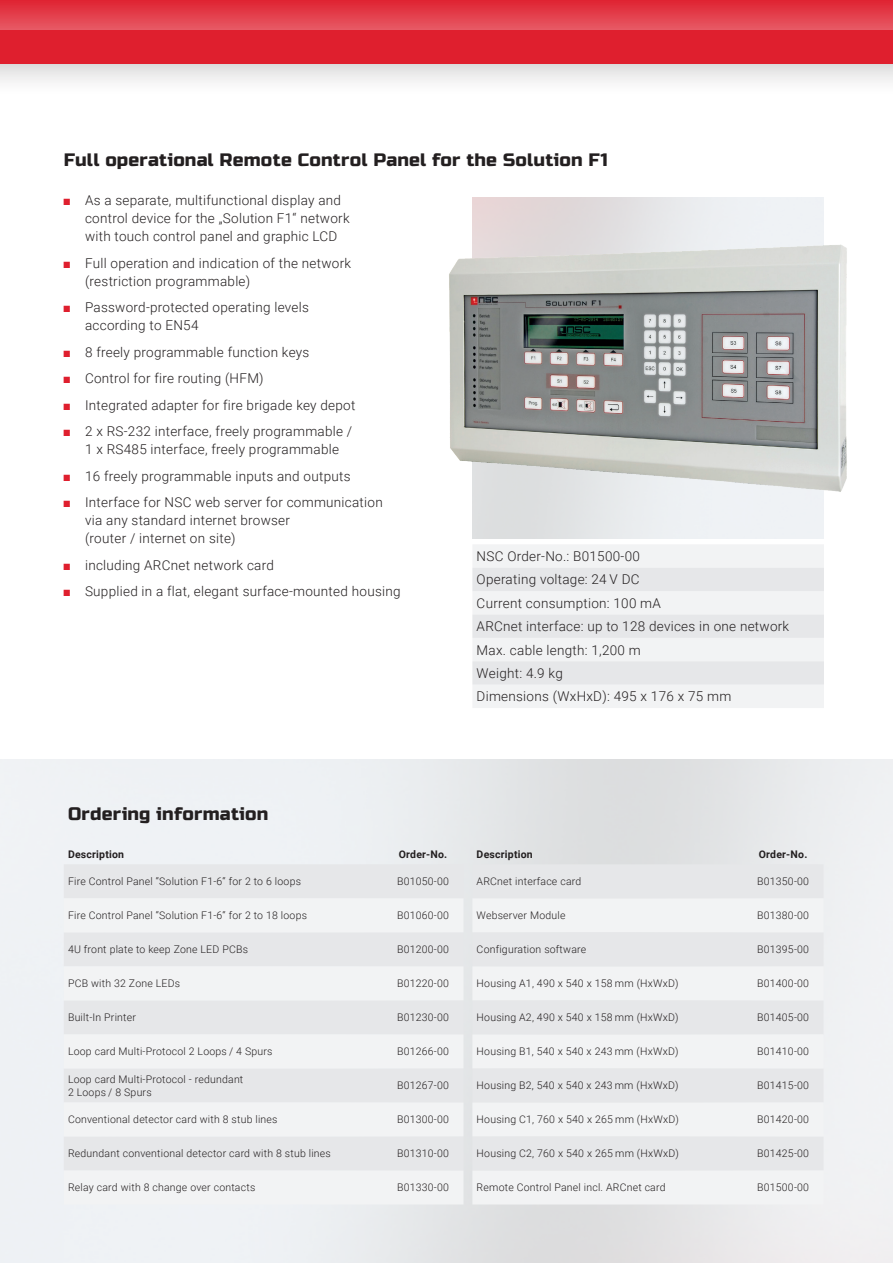
<style>
.page{position:relative;width:893px;height:1263px;background:#fff}
.page>*{position:absolute;margin:0;border:0;box-sizing:border-box;transform-origin:0 0}
.t1{font:18px "Russo One";letter-spacing:.01em;color:#231f20}
.t2{font:300 13.5px/18px "Roboto";letter-spacing:.02em;color:#231f20}
.t3{font:300 10.5px/13.5px "Roboto";letter-spacing:.02em;color:#231f20}
.t4{font:700 10.5px "Roboto";letter-spacing:.02em;color:#231f20}
.s1{font-family:"Arial Narrow";font-weight:400;color:#df1f2e}
</style>
<div class="page">
<img style="left:449px;top:237px;width:398px;height:262px">
<div style="left:473px;top:545px;width:351px;height:163px;background:#f2f3f4"></div>
<svg style="left:472px;top:568px;width:352px;height:117px"></svg>
<div style="left:64px;top:864px;width:399px;height:34px;background:#e6e7e9"></div>
<svg style="left:64px;top:898px;width:399px;height:306px;fill:#f2f3f4"></svg>
<div style="left:472px;top:864px;width:351px;height:34px;background:#e6e7e9"></div>
<svg style="left:472px;top:898px;width:351px;height:306px;fill:#f2f3f4"></svg>
<svg style="left:0;top:63px;width:893px;height:19px;fill:#e9e9e9"></svg>
<div style="left:0;top:0;width:893px;height:63px;background:#df1f2e"></div>
<div style="left:0;top:0;width:893px;height:30px;background:linear-gradient(to bottom,#df2332,#e75864)"></div>
<h1 class="t1" style="left:64px;top:149px;width:546px">Full operational Remote Control Panel for the Solution F1</h1>
<p class="t2" style="left:85px;top:191px;width:266px;text-indent:-21px"><span class="s1">■</span> As a separate, multifunctional display and control device for the „Solution F1“ network with touch control panel and graphic LCD</p>
<p class="t2" style="left:85px;top:253px;width:268px;text-indent:-21px"><span class="s1">■</span> Full operation and indication of the network (restriction programmable)</p>
<p class="t2" style="left:85px;top:298px;width:225px;text-indent:-21px"><span class="s1">■</span> Password-protected operating levels according to EN54</p>
<p class="t2" style="left:64px;top:342px;width:247px"><span class="s1">■</span> 8 freely programmable function keys</p>
<p class="t2" style="left:64px;top:369px;width:201px"><span class="s1">■</span> Control for fire routing (HFM)</p>
<p class="t2" style="left:64px;top:395px;width:293px"><span class="s1">■</span> Integrated adapter for fire brigade key depot</p>
<p class="t2" style="left:64px;top:422px;width:290px;text-align:center"><span class="s1">■</span> 2 x RS-232 interface, freely programmable /<br>1 x RS485 interface, freely programmable</p>
<p class="t2" style="left:64px;top:466px;width:288px"><span class="s1">■</span> 16 freely programmable inputs and outputs</p>
<p class="t2" style="left:85px;top:493px;width:299px;text-indent:-21px"><span class="s1">■</span> Interface for NSC web server for communication via any standard internet browser<br>(router / internet on site)</p>
<p class="t2" style="left:64px;top:555px;width:212px"><span class="s1">■</span> including ARCnet network card</p>
<p class="t2" style="left:64px;top:582px;width:338px"><span class="s1">■</span> Supplied in a flat, elegant surface-mounted housing</p>
<p class="t2" style="left:477px;top:544px;width:314px;line-height:23.4px">NSC Order-No.: B01500-00<br>Operating voltage: 24 V DC<br>Current consumption: 100 mA<br>ARCnet interface: up to 128 devices in one network<br>Max. cable length: 1,200 m<br>Weight: 4.9 kg<br>Dimensions (WxHxD): 495 x 176 x 75 mm</p>
<h1 class="t1" style="left:68px;top:803px;width:202px">Ordering information</h1>
<p class="t4" style="left:68px;top:846px;width:58px">Description</p>
<p class="t4" style="left:399px;top:846px;width:50px">Order-No.</p>
<p class="t3" style="left:68px;top:874px;width:234px">Fire Control Panel “Solution F1-6“ for 2 to 6 loops</p>
<p class="t3" style="left:397px;top:874px;width:53px">B01050-00</p>
<p class="t3" style="left:68px;top:908px;width:240px">Fire Control Panel “Solution F1-6“ for 2 to 18 loops</p>
<p class="t3" style="left:397px;top:908px;width:53px">B01060-00</p>
<p class="t3" style="left:68px;top:942px;width:181px">4U front plate to keep Zone LED PCBs</p>
<p class="t3" style="left:397px;top:942px;width:53px">B01200-00</p>
<p class="t3" style="left:68px;top:976px;width:114px">PCB with 32 Zone LEDs</p>
<p class="t3" style="left:397px;top:976px;width:53px">B01220-00</p>
<p class="t3" style="left:68px;top:1010px;width:69px">Built-In Printer</p>
<p class="t3" style="left:397px;top:1010px;width:53px">B01230-00</p>
<p class="t3" style="left:68px;top:1044px;width:206px">Loop card Multi-Protocol 2 Loops / 4 Spurs</p>
<p class="t3" style="left:397px;top:1044px;width:53px">B01266-00</p>
<p class="t3" style="left:68px;top:1072px;width:177px">Loop card Multi-Protocol - redundant<br>2 Loops / 8 Spurs</p>
<p class="t3" style="left:397px;top:1078px;width:53px">B01267-00</p>
<p class="t3" style="left:68px;top:1112px;width:211px">Conventional detector card with 8 stub lines</p>
<p class="t3" style="left:397px;top:1112px;width:53px">B01300-00</p>
<p class="t3" style="left:68px;top:1146px;width:264px">Redundant conventional detector card with 8 stub lines</p>
<p class="t3" style="left:397px;top:1146px;width:53px">B01310-00</p>
<p class="t3" style="left:68px;top:1180px;width:189px">Relay card with 8 change over contacts</p>
<p class="t3" style="left:397px;top:1180px;width:53px">B01330-00</p>
<p class="t4" style="left:477px;top:846px;width:58px">Description</p>
<p class="t4" style="left:759px;top:846px;width:50px">Order-No.</p>
<p class="t3" style="left:477px;top:874px;width:106px">ARCnet interface card</p>
<p class="t3" style="left:757px;top:874px;width:53px">B01350-00</p>
<p class="t3" style="left:477px;top:908px;width:90px">Webserver Module</p>
<p class="t3" style="left:757px;top:908px;width:53px">B01380-00</p>
<p class="t3" style="left:477px;top:942px;width:111px">Configuration software</p>
<p class="t3" style="left:757px;top:942px;width:53px">B01395-00</p>
<p class="t3" style="left:477px;top:976px;width:203px">Housing A1, 490 x 540 x 158 mm (HxWxD)</p>
<p class="t3" style="left:757px;top:976px;width:53px">B01400-00</p>
<p class="t3" style="left:477px;top:1010px;width:203px">Housing A2, 490 x 540 x 158 mm (HxWxD)</p>
<p class="t3" style="left:757px;top:1010px;width:53px">B01405-00</p>
<p class="t3" style="left:477px;top:1044px;width:203px">Housing B1, 540 x 540 x 243 mm (HxWxD)</p>
<p class="t3" style="left:757px;top:1044px;width:53px">B01410-00</p>
<p class="t3" style="left:477px;top:1078px;width:203px">Housing B2, 540 x 540 x 243 mm (HxWxD)</p>
<p class="t3" style="left:757px;top:1078px;width:53px">B01415-00</p>
<p class="t3" style="left:477px;top:1112px;width:204px">Housing C1, 760 x 540 x 265 mm (HxWxD)</p>
<p class="t3" style="left:757px;top:1112px;width:53px">B01420-00</p>
<p class="t3" style="left:477px;top:1146px;width:204px">Housing C2, 760 x 540 x 265 mm (HxWxD)</p>
<p class="t3" style="left:757px;top:1146px;width:53px">B01425-00</p>
<p class="t3" style="left:477px;top:1180px;width:190px">Remote Control Panel incl. ARCnet card</p>
<p class="t3" style="left:757px;top:1180px;width:53px">B01500-00</p>
</div>
